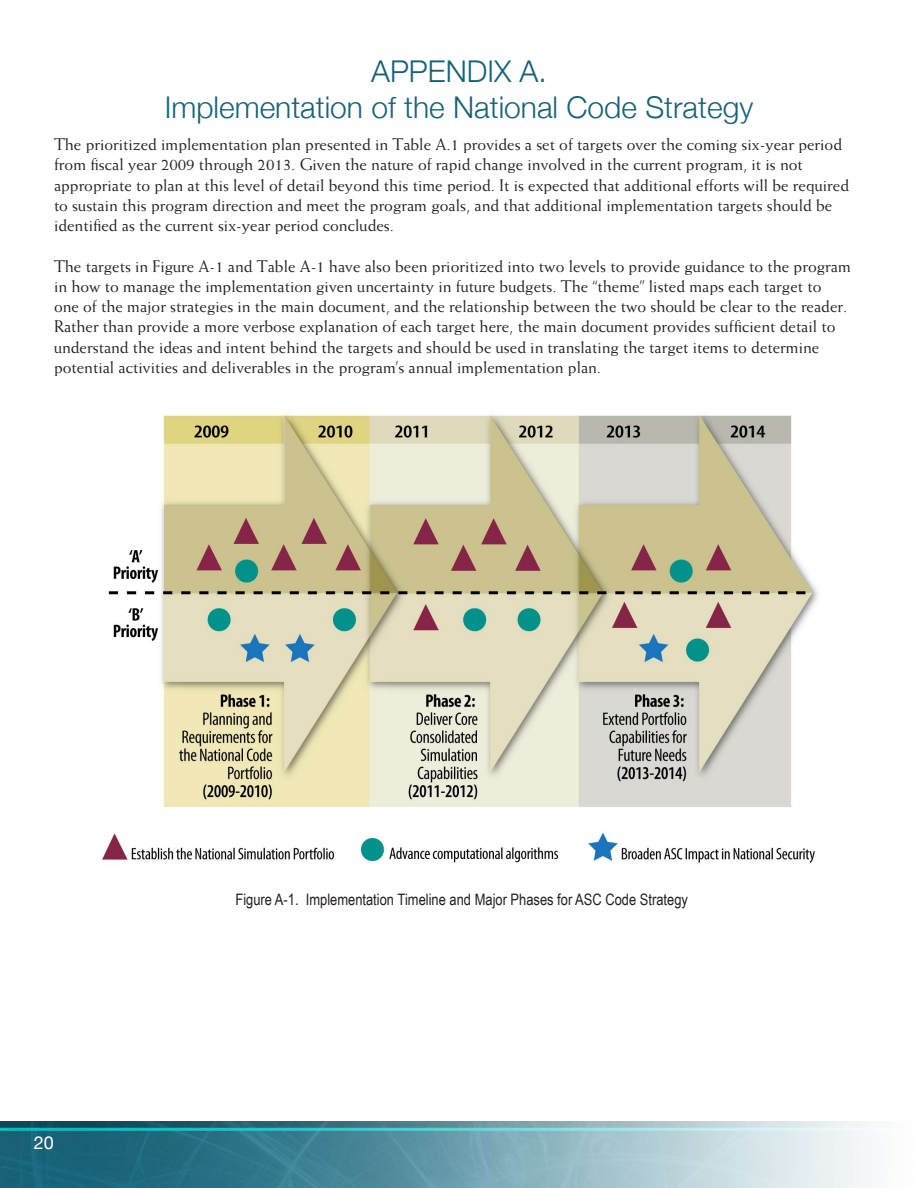
<style>
.page{position:relative;width:918px;height:1188px;background:#fff}
.page>*{position:absolute;margin:0;border:0;box-sizing:border-box;transform-origin:0 0}
.t1{font:300 30px/36px "Helvetica Neue";color:#176277;text-align:center}
.t2{font:18px "Helvetica Neue";color:#fff}
.t3{font:16.8px/20.2px "Weiss";color:#231f20}
.t4{font:15.75px "Arial Narrow";color:#231f20}
</style>
<div class="page">
<img style="left:0;top:1121px;width:880px;height:67px">
<img style="left:102px;top:414px;width:716px;height:449px">
<h1 class="t1" style="left:165px;top:52px;width:590px">Appendix A.<br>Implementation of the National Code Strategy</h1>
<p class="t3" style="left:54px;top:134px;width:797px">The prioritized implementation plan presented in Table A.1 provides a set of targets over the coming six-year period from fiscal year 2009 through 2013. Given the nature of rapid change involved in the current program, it is not appropriate to plan at this level of detail beyond this time period. It is expected that additional efforts will be required to sustain this program direction and meet the program goals, and that additional implementation targets should be identified as the current six-year period concludes.</p>
<p class="t3" style="left:54px;top:255px;width:798px">The targets in Figure A-1 and Table A-1 have also been prioritized into two levels to provide guidance to the program in how to manage the implementation given uncertainty in future budgets. The “theme” listed maps each target to<br>one of the major strategies in the main document, and the relationship between the two should be clear to the reader.<br>Rather than provide a more verbose explanation of each target here, the main document provides sufficient detail to understand the ideas and intent behind the targets and should be used in translating the target items to determine potential activities and deliverables in the program’s annual implementation plan.</p>
<p class="t2" style="left:34px;top:1132px;width:22px">20</p>
<p class="t4" style="left:235px;top:890px;width:454px">Figure A-1. Implementation Timeline and Major Phases for ASC Code Strategy</p>
</div>
